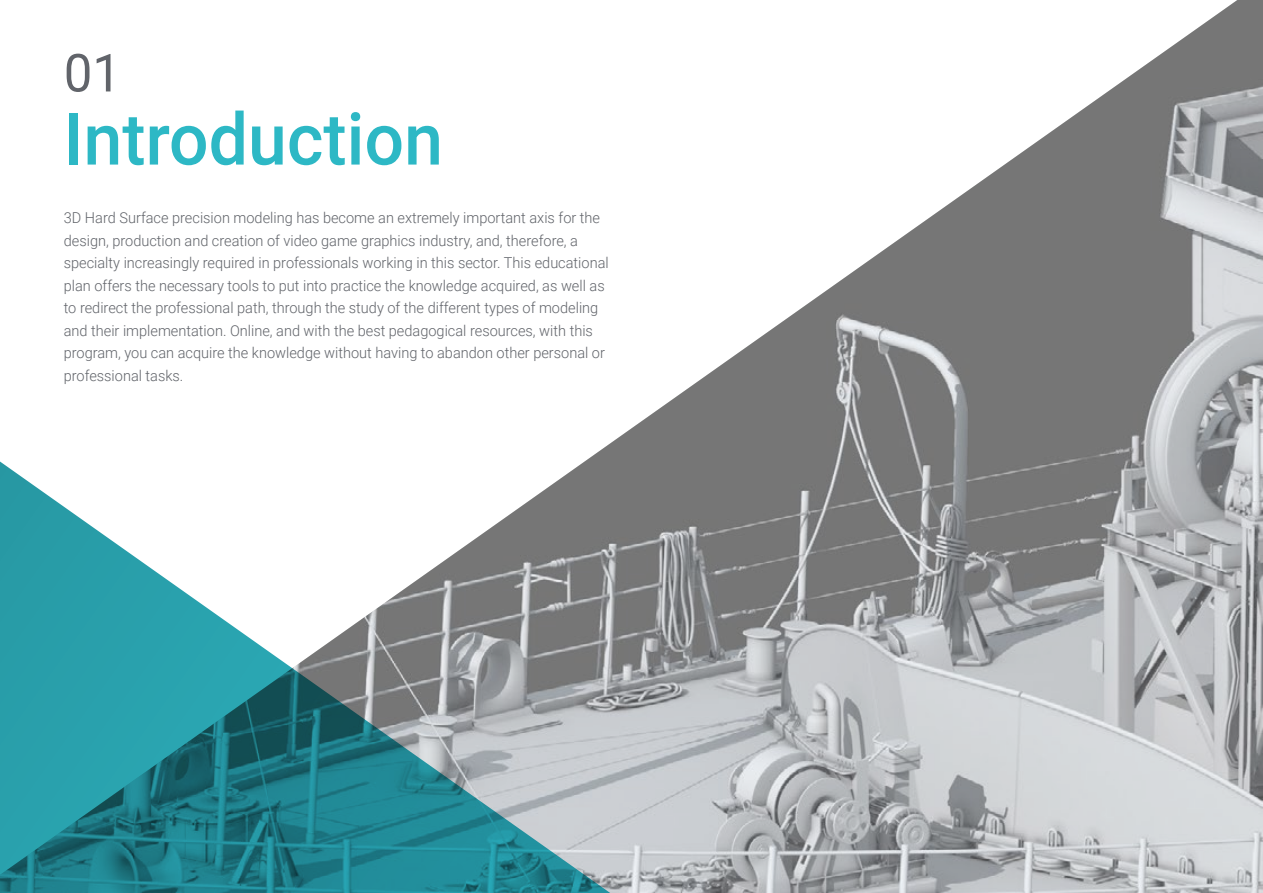
<style>
.page{position:relative;width:1263px;height:893px;background:#fff}
.page>*{position:absolute;margin:0;border:0;box-sizing:border-box;transform-origin:0 0}
.t1{font:500 72px "Roboto";color:#2db8c5}
.t2{font:52.5px "Roboto";color:#61646a}
.t3{font:300 15px/22.5px "Roboto";color:#61646a}
</style>
<div class="page">
<img style="left:606px;top:0;width:657px;height:893px">
<svg style="left:0;top:446px;width:640px;height:447px"></svg>
<h2 class="t2" style="left:64px;top:36px;width:59px">01</h2>
<h1 class="t1" style="left:64px;top:89px;width:381px">Introduction</h1>
<p class="t3" style="left:64px;top:206px;width:546px">3D Hard Surface precision modeling has become an extremely important axis for the design, production and creation of video game graphics industry, and, therefore, a specialty increasingly required in professionals working in this sector. This educational plan offers the necessary tools to put into practice the knowledge acquired, as well as to redirect the professional path, through the study of the different types of modeling and their implementation. Online, and with the best pedagogical resources, with this program, you can acquire the knowledge without having to abandon other personal or professional tasks.</p>
</div>
